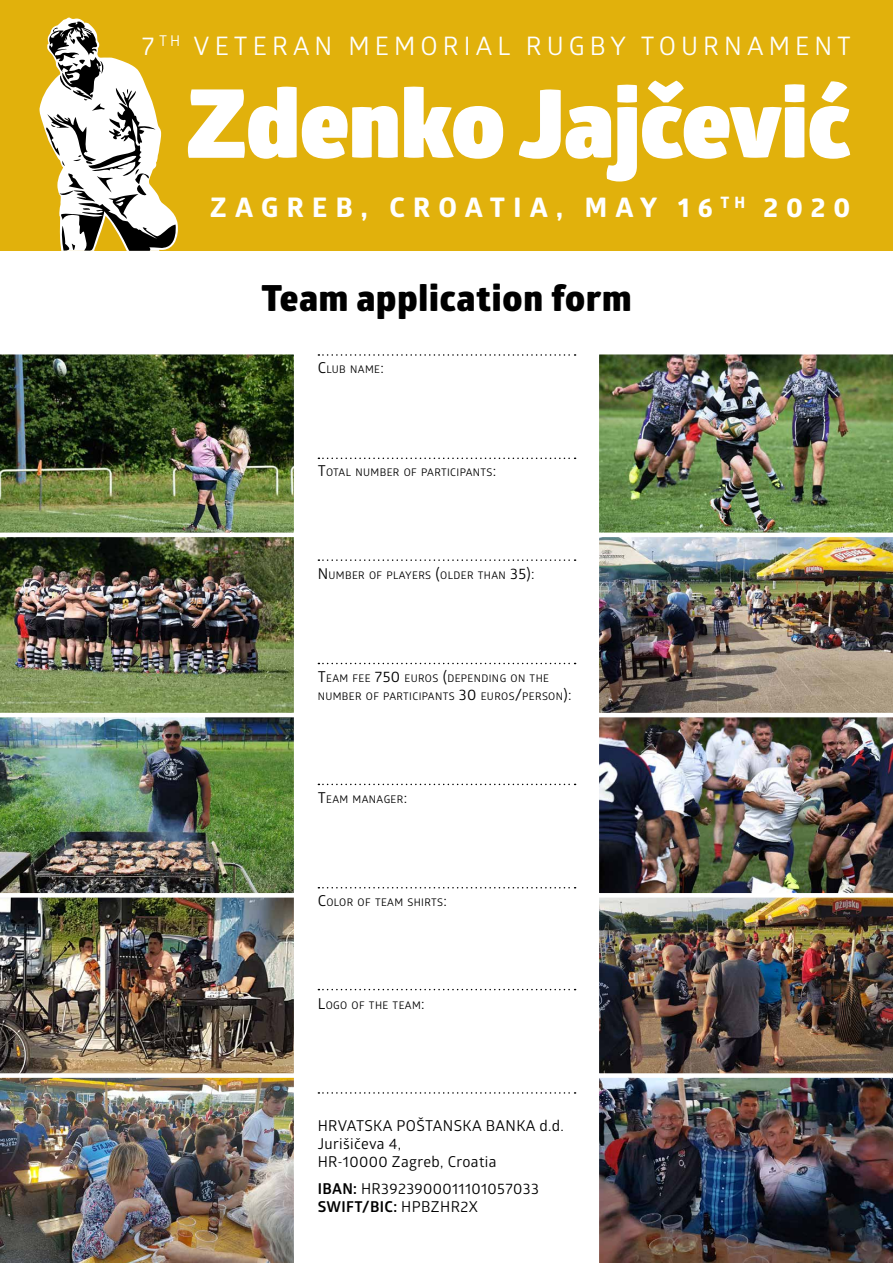
<style>
.page{position:relative;width:893px;height:1263px;background:#fff}
.page>*{position:absolute;margin:0;border:0;box-sizing:border-box;transform-origin:0 0}
.t1{font:900 94.95px "Glober";color:#fff}
.t2{font:800 36px "Glober";letter-spacing:.025em;color:#000}
.t3{font:700 27px "Globerx";letter-spacing:.305em;color:#fff}
.t4{font:25.5px "Glober";letter-spacing:.2em;color:#fff}
.t5{font:15px/18px "Glober";letter-spacing:.025em;color:#000}
.t6{font:10.5px/18px "Glober";letter-spacing:.035em;color:#000}
.s1{font-size:15px}
.s2{font-weight:700}
</style>
<div class="page">
<img style="left:0;top:1078px;width:294px;height:185px">
<img style="left:599px;top:1078px;width:294px;height:185px">
<img style="left:0;top:897px;width:294px;height:181px">
<img style="left:599px;top:897px;width:294px;height:181px">
<img style="left:599px;top:717px;width:294px;height:177px">
<img style="left:0;top:717px;width:294px;height:177px">
<img style="left:0;top:537px;width:294px;height:176px">
<img style="left:599px;top:537px;width:294px;height:176px">
<img style="left:599px;top:354px;width:294px;height:179px">
<img style="left:0;top:354px;width:294px;height:179px">
<div style="left:0;top:0;width:893px;height:251px;background:#e1b10c"></div>
<svg style="left:39px;top:17px;width:139px;height:234px"></svg>
<svg style="left:318px;top:354px;width:258px;height:2px"></svg>
<svg style="left:318px;top:559px;width:258px;height:2px"></svg>
<svg style="left:318px;top:458px;width:258px;height:1px"></svg>
<svg style="left:318px;top:663px;width:258px;height:1px"></svg>
<svg style="left:318px;top:784px;width:258px;height:1px"></svg>
<svg style="left:318px;top:989px;width:258px;height:1px"></svg>
<svg style="left:318px;top:887px;width:258px;height:1px"></svg>
<svg style="left:318px;top:1092px;width:258px;height:2px"></svg>
<h3 class="t4" style="left:142px;top:28px;width:711px">7 <sup>TH</sup> VETERAN MEMORIAL RUGBY TOURNAMENT</h3>
<h1 class="t1" style="left:187px;top:51px;width:665px">Zdenko Jajčević</h1>
<h3 class="t3" style="left:210px;top:188px;width:642px">ZAGREB, CROATIA, MAY 16 <sup>TH</sup> 2020</h3>
<h2 class="t2" style="left:261px;top:271px;width:371px">Team application form</h2>
<p class="t6" style="left:318px;top:360px;width:68px"><span class="s1">C</span>LUB NAME<span class="s1">:</span></p>
<p class="t6" style="left:318px;top:463px;width:180px"><span class="s1">T</span>OTAL NUMBER OF PARTICIPANTS<span class="s1">:</span></p>
<p class="t6" style="left:318px;top:566px;width:218px"><span class="s1">N</span> UMBER OF PLAYERS <span class="s1">(</span>OLDER THAN <span class="s1">35):</span></p>
<p class="t6" style="left:318px;top:669px;width:255px"><span class="s1">T</span>EAM FEE <span class="s1">750</span> EUROS <span class="s1">(</span>DEPENDING ON THE<br>NUMBER OF PARTICIPANTS <span class="s1">30</span> EUROS<span class="s1">/</span>PERSON<span class="s1">):</span></p>
<p class="t6" style="left:318px;top:790px;width:91px"><span class="s1">T</span>EAM MANAGER<span class="s1">:</span></p>
<p class="t6" style="left:318px;top:893px;width:131px"><span class="s1">C</span>OLOR OF TEAM SHIRTS<span class="s1">:</span></p>
<p class="t6" style="left:318px;top:996px;width:109px"><span class="s1">L</span>OGO OF THE TEAM<span class="s1">:</span></p>
<h3 class="t5" style="left:318px;top:1116px;width:248px">HRVATSKA POŠTANSKA BANKA d.d.<br>Jurišičeva 4,<br>HR-10000 Zagreb, Croatia</h3>
<h3 class="t5" style="left:318px;top:1179px;width:223px"><span class="s2">IBAN:</span> HR3923900011101057033<br><span class="s2">SWIFT/BIC:</span> HPBZHR2X</h3>
</div>
